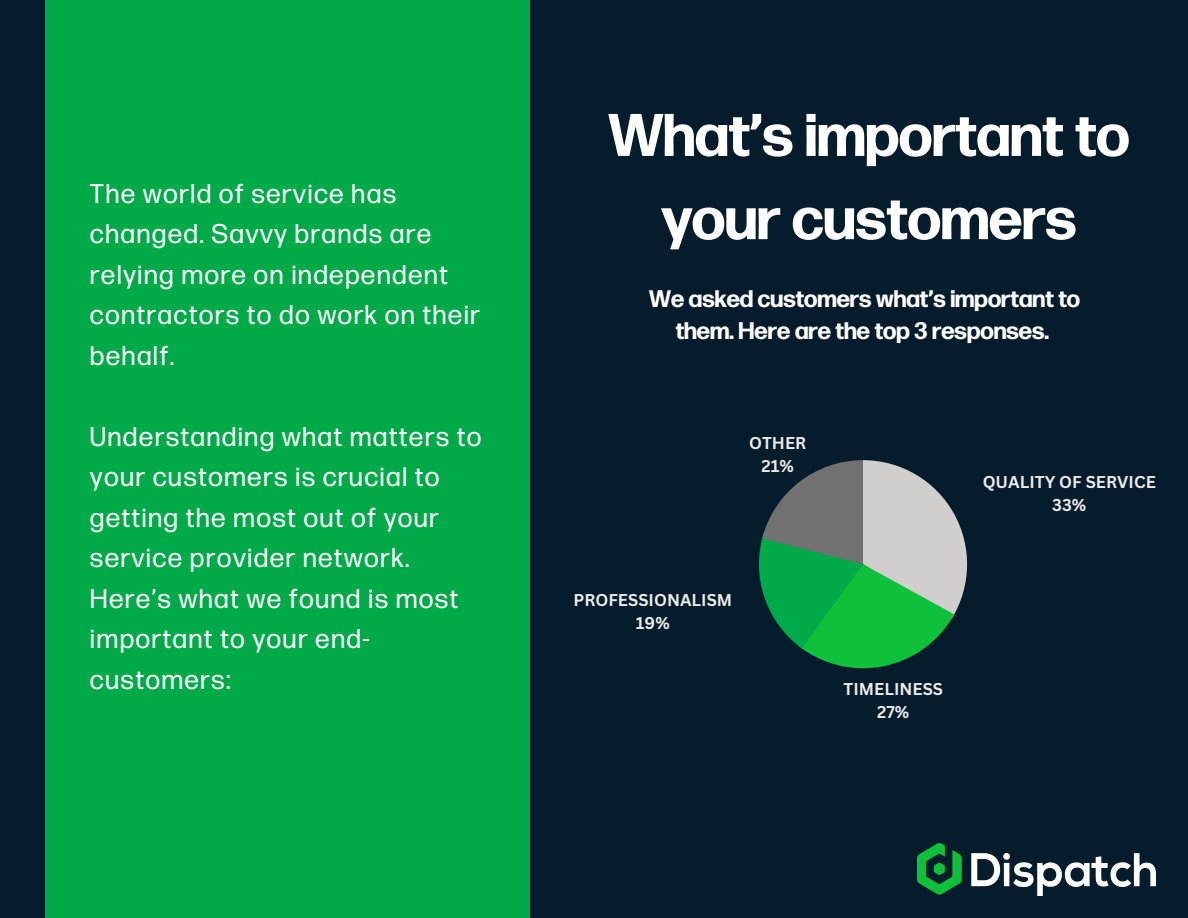
<style>
.page{position:relative;width:1188px;height:918px;background:#051c2c}
.page>*{position:absolute;margin:0;border:0;box-sizing:border-box;transform-origin:0 0}
.t1{font:700 60px/83.2px "Forma DJR Display";color:#fff;text-align:center}
.t2{font:27px/40.5px "Forma DJR Text";letter-spacing:.045em;color:#fff}
.t3{font:700 24px/32.7px "Forma DJR Display";color:#fff;text-align:center}
.t4{font:700 16.65px "Canva Sans";color:#ecebe9}
</style>
<div class="page">
<div style="left:45px;top:0;width:484px;height:918px;background:#00aa49"></div>
<svg style="left:759px;top:460px;width:208px;height:208px"></svg>
<img style="left:918px;top:844px;width:238px;height:52px">
<p class="t2" style="left:90px;top:174px;width:392px">The world of service has changed. Savvy brands are relying more on independent contractors to do work on their behalf.</p>
<p class="t2" style="left:90px;top:417px;width:393px">Understanding what matters to your customers is crucial to getting the most out of your service provider network.<br>Here’s what we found is most important to your end&shy;customers:</p>
<p class="t1" style="left:608px;top:96px;width:523px">What’s important to your customers</p>
<p class="t3" style="left:649px;top:283px;width:433px">We asked customers what’s important to them. Here are the top 3 responses.</p>
<p class="t4" style="left:749px;top:431px;width:59px">OTHER</p>
<p class="t4" style="left:762px;top:454px;width:34px">21%</p>
<p class="t4" style="left:573px;top:588px;width:160px">PROFESSIONALISM</p>
<p class="t4" style="left:636px;top:611px;width:35px">19%</p>
<p class="t4" style="left:844px;top:677px;width:101px">TIMELINESS</p>
<p class="t4" style="left:877px;top:700px;width:34px">27%</p>
<p class="t4" style="left:983px;top:470px;width:175px">QUALITY OF SERVICE</p>
<p class="t4" style="left:1052px;top:494px;width:36px">33%</p>
</div>
